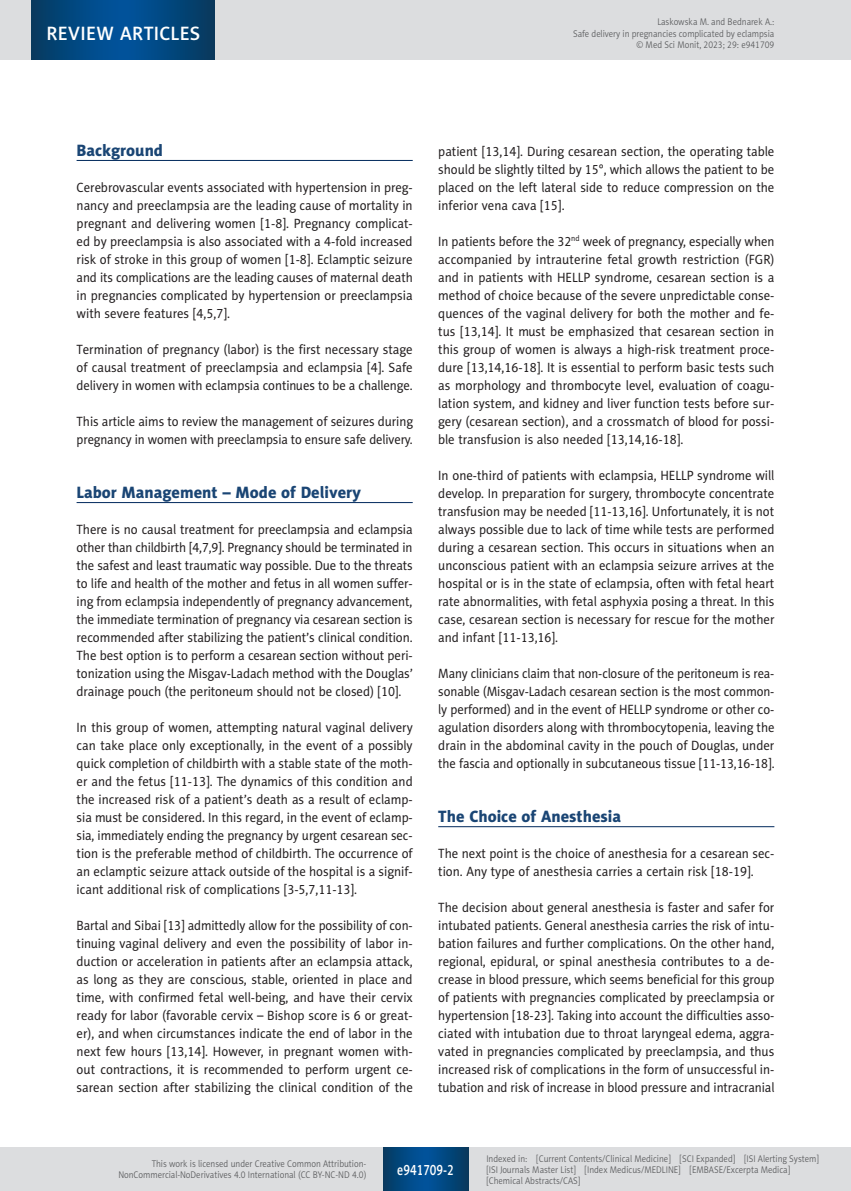
<style>
.page{position:relative;width:851px;height:1191px;background:#fff}
.page>*{position:absolute;margin:0;border:0;box-sizing:border-box;transform-origin:0 0}
.t1{font:19.5px "Naomi Sans EFN Medium";letter-spacing:.015em;color:#fff}
.MSM_Headline_1{font:16.5px "Naomi Sans EFN Heavy";color:#1a4574}
.t2{font:15px "Naomi Sans EFN Medium";color:#fff;scale:.8 1}
.MSM_Body{font:13.5px/18px "Naomi Sans EFN";color:#231f20;text-align:justify;scale:.95 1}
.MSM_Body-2{font:13.5px/18px "Naomi Sans EFN";color:#231f20;text-align:justify;scale:.93 1}
.MSM_Body-3{font:13.5px/18px "Naomi Sans EFN";color:#231f20;scale:.94 1}
.t3{font:9.75px/11.2px "Naomi Sans EFN Light";color:#57585a;text-align:right;scale:.9 1}
</style>
<div class="page">
<hr style="left:77px;top:160px;width:335px;height:1px;background:#00295c">
<hr style="left:77px;top:502px;width:335px;height:1px;background:#00295c">
<hr style="left:438px;top:826px;width:336px;height:1px;background:#00295c">
<div style="left:0;top:1148px;width:850px;height:43px;background:#dcdddf"></div>
<svg style="left:383px;top:1147px;width:85px;height:43px;background:#02477e"></svg>
<div style="left:0;top:0;width:850px;height:60px;background:#dcdddf"></div>
<hr style="left:850px;top:0;width:1px;height:60px;background:#dcdddf">
<svg style="left:32px;top:0;width:183px;height:60px;background:#02477e"></svg>
<h1 class="t1" style="left:46px;top:22px;width:155px">REVIEW ARTICLES</h1>
<p class="t3" style="left:573px;top:16px;width:225px">Laskowska M. and Bednarek A.:<br>Safe delivery in pregnancies complicated by eclampsia © Med Sci Monit, 2023; 29: e941709</p>
<p class="MSM_Headline_1" style="left:77px;top:140px;width:88px">Background</p>
<p class="MSM_Body" style="left:77px;top:178px;width:355px">Cerebrovascular events associated with hypertension in preg&shy;nancy and preeclampsia are the leading cause of mortality in pregnant and delivering women [1-8]. Pregnancy complicat&shy;ed by preeclampsia is also associated with a 4-fold increased risk of stroke in this group of women [1-8]. Eclamptic seizure and its complications are the leading causes of maternal death in pregnancies complicated by hypertension or preeclampsia with severe features [4,5,7].</p>
<p class="MSM_Body" style="left:77px;top:340px;width:355px">Termination of pregnancy (labor) is the first necessary stage of causal treatment of preeclampsia and eclampsia [4]. Safe delivery in women with eclampsia continues to be a challenge.</p>
<p class="MSM_Body-3" style="left:77px;top:412px;width:359px">This article aims to review the management of seizures during pregnancy in women with preeclampsia to ensure safe delivery.</p>
<p class="MSM_Headline_1" style="left:77px;top:482px;width:286px">Labor Management – Mode of Delivery</p>
<p class="MSM_Body" style="left:77px;top:520px;width:355px">There is no causal treatment for preeclampsia and eclampsia other than childbirth [4,7,9]. Pregnancy should be terminated in the safest and least traumatic way possible. Due to the threats to life and health of the mother and fetus in all women suffer&shy;ing from eclampsia independently of pregnancy advancement, the immediate termination of pregnancy via cesarean section is recommended after stabilizing the patient’s clinical condition.<br>The best option is to perform a cesarean section without peri&shy;tonization using the Misgav-Ladach method with the Douglas’ drainage pouch (the peritoneum should not be closed) [10].</p>
<p class="MSM_Body" style="left:77px;top:718px;width:355px">In this group of women, attempting natural vaginal delivery can take place only exceptionally, in the event of a possibly quick completion of childbirth with a stable state of the moth&shy;er and the fetus [11-13]. The dynamics of this condition and the increased risk of a patient’s death as a result of eclamp&shy;sia must be considered. In this regard, in the event of eclamp&shy;sia, immediately ending the pregnancy by urgent cesarean sec&shy;tion is the preferable method of childbirth. The occurrence of an eclamptic seizure attack outside of the hospital is a signif&shy;icant additional risk of complications [3-5,7,11-13].</p>
<p class="MSM_Body-2" style="left:77px;top:916px;width:363px">Bartal and Sibai [13] admittedly allow for the possibility of con&shy;tinuing vaginal delivery and even the possibility of labor in&shy;duction or acceleration in patients after an eclampsia attack, as long as they are conscious, stable, oriented in place and time, with confirmed fetal well-being, and have their cervix ready for labor (favorable cervix – Bishop score is 6 or great&shy;er), and when circumstances indicate the end of labor in the next few hours [13,14]. However, in pregnant women with&shy;out contractions, it is recommended to perform urgent ce&shy;sarean section after stabilizing the clinical condition of the</p>
<p class="MSM_Body" style="left:438px;top:142px;width:355px">patient [13,14]. During cesarean section, the operating table should be slightly tilted by 15°, which allows the patient to be placed on the left lateral side to reduce compression on the inferior vena cava [15].</p>
<p class="MSM_Body-3" style="left:438px;top:232px;width:359px;text-align:justify">In patients before the 32<sup>nd</sup> week of pregnancy, especially when accompanied by intrauterine fetal growth restriction (FGR) and in patients with HELLP syndrome, cesarean section is a method of choice because of the severe unpredictable conse&shy;quences of the vaginal delivery for both the mother and fe&shy;tus [13,14]. It must be emphasized that cesarean section in this group of women is always a high-risk treatment proce&shy;dure [13,14,16-18]. It is essential to perform basic tests such as morphology and thrombocyte level, evaluation of coagu&shy;lation system, and kidney and liver function tests before sur&shy;gery (cesarean section), and a crossmatch of blood for possi&shy;ble transfusion is also needed [13,14,16-18].</p>
<p class="MSM_Body" style="left:438px;top:466px;width:355px">In one-third of patients with eclampsia, HELLP syndrome will develop. In preparation for surgery, thrombocyte concentrate transfusion may be needed [11-13,16]. Unfortunately, it is not always possible due to lack of time while tests are performed during a cesarean section. This occurs in situations when an unconscious patient with an eclampsia seizure arrives at the hospital or is in the state of eclampsia, often with fetal heart rate abnormalities, with fetal asphyxia posing a threat. In this case, cesarean section is necessary for rescue for the mother and infant [11-13,16].</p>
<p class="MSM_Body-2" style="left:438px;top:664px;width:363px">Many clinicians claim that non-closure of the peritoneum is rea&shy;sonable (Misgav-Ladach cesarean section is the most common&shy;ly performed) and in the event of HELLP syndrome or other co&shy;agulation disorders along with thrombocytopenia, leaving the drain in the abdominal cavity in the pouch of Douglas, under the fascia and optionally in subcutaneous tissue [11-13,16-18].</p>
<p class="MSM_Headline_1" style="left:438px;top:806px;width:184px">The Choice of Anesthesia</p>
<p class="MSM_Body" style="left:438px;top:844px;width:355px">The next point is the choice of anesthesia for a cesarean sec&shy;tion. Any type of anesthesia carries a certain risk [18-19].</p>
<p class="MSM_Body" style="left:438px;top:898px;width:355px">The decision about general anesthesia is faster and safer for intubated patients. General anesthesia carries the risk of intu&shy;bation failures and further complications. On the other hand, regional, epidural, or spinal anesthesia contributes to a de&shy;crease in blood pressure, which seems beneficial for this group of patients with pregnancies complicated by preeclampsia or hypertension [18-23]. Taking into account the difficulties asso&shy;ciated with intubation due to throat laryngeal edema, aggra&shy;vated in pregnancies complicated by preeclampsia, and thus increased risk of complications in the form of unsuccessful in&shy;tubation and risk of increase in blood pressure and intracranial</p>
<p class="t3" style="left:118px;top:1158px;width:277px">This work is licensed under Creative Common Attribution-<br>NonCommercial-NoDerivatives 4.0 International (CC BY-NC-ND 4.0)</p>
<p class="t2" style="left:397px;top:1160px;width:72px">e941709-2</p>
<p class="t3" style="left:486px;top:1152px;width:371px;text-align:left">Indexed in: [Current Contents/Clinical Medicine] [SCI Expanded] [ISI Alerting System] [ISI Journals Master List] [Index Medicus/MEDLINE] [EMBASE/Excerpta Medica] [Chemical Abstracts/CAS]</p>
</div>
